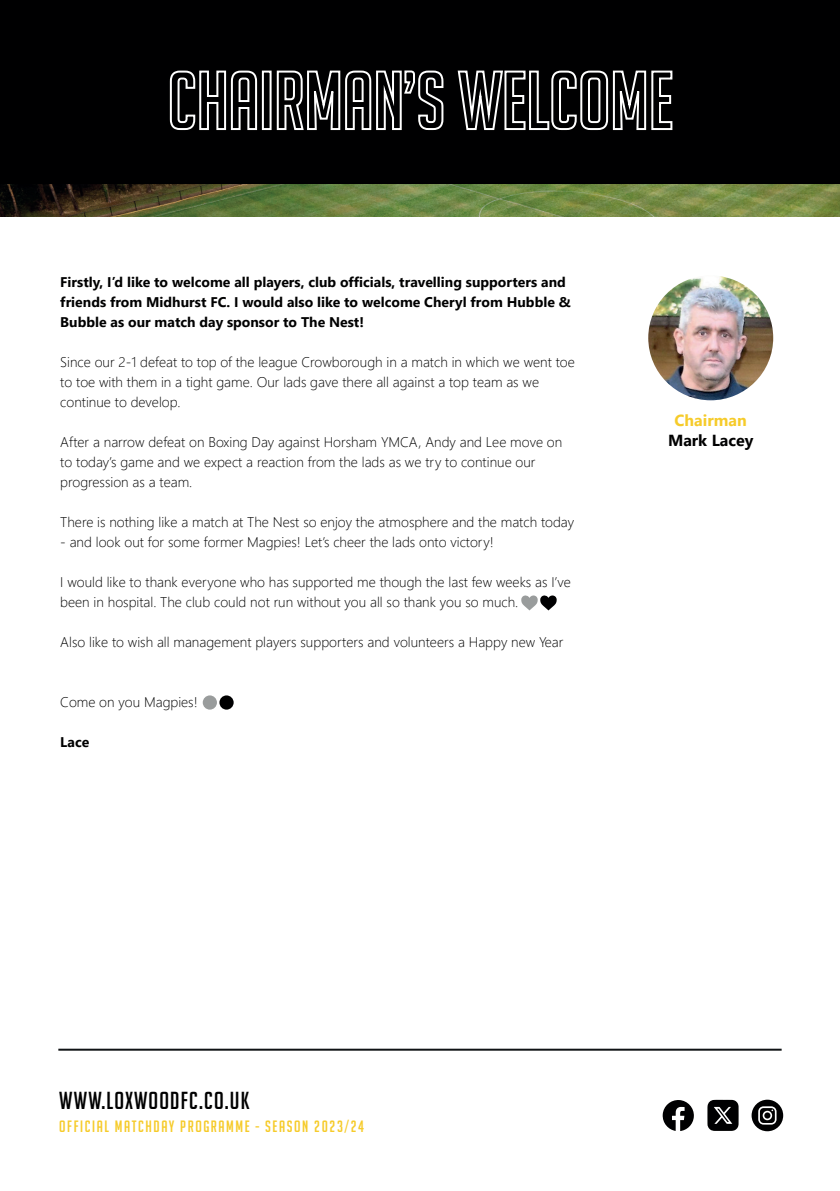
<style>
.page{position:relative;width:840px;height:1191px;background:#fff}
.page>*{position:absolute;margin:0;border:0;box-sizing:border-box;transform-origin:0 0}
.t1{font:24px "Big Noodle Titling";letter-spacing:.05em;color:#000001}
.t2{font:16px "Big Noodle Titling";letter-spacing:.1em;color:#f6cb2a}
.t3{font:700 16px "Segoe UI";color:#000001}
.t4{font:700 16px "Segoe UI";color:#f6cb2a}
.t5{font:300 14px/20px "Segoe UI";color:#000001}
.t6{font:700 14px/20px "Segoe UI";color:#000001}
</style>
<div class="page">
<img style="left:648px;top:275px;width:124px;height:125px;border-radius:62px">
<div style="left:0;top:0;width:839px;height:184px;background:#000001"></div>
<svg style="left:662px;top:1100px;width:32px;height:31px"></svg>
<svg style="left:751px;top:1099px;width:31px;height:32px"></svg>
<svg style="left:763px;top:1112px;width:7px;height:6px"></svg>
<svg style="left:707px;top:1099px;width:31px;height:32px"></svg>
<svg style="left:169px;top:70px;width:89px;height:61px"></svg>
<div style="left:262px;top:71px;width:9px;height:59px;border:2px solid #fff"></div>
<svg style="left:276px;top:70px;width:168px;height:61px"></svg>
<svg style="left:457px;top:70px;width:216px;height:61px"></svg>
<hr style="left:58px;top:1048px;width:723px;height:2px;background:#101315">
<img style="left:0;top:184px;width:839px;height:32px">
<div style="left:203px;top:695px;width:14px;height:14px;background:#999c9c;border-radius:50%"></div>
<div style="left:219px;top:695px;width:14px;height:14px;background:#000001;border-radius:50%"></div>
<svg style="left:521px;top:595px;width:35px;height:15px"></svg>
<p class="t6" style="left:60px;top:271px;width:511px">Firstly, I’d like to welcome all players, club officials, travelling supporters and friends from Midhurst FC. I would also like to welcome Cheryl from Hubble &amp;<br>Bubble as our match day sponsor to The Nest!</p>
<p class="t5" style="left:60px;top:351px;width:516px">Since our 2-1 defeat to top of the league Crowborough in a match in which we went toe to toe with them in a tight game. Our lads gave there all against a top team as we continue to develop.</p>
<p class="t5" style="left:60px;top:431px;width:503px">After a narrow defeat on Boxing Day against Horsham YMCA, Andy and Lee move on to today’s game and we expect a reaction from the lads as we try to continue our progression as a team.</p>
<p class="t5" style="left:60px;top:511px;width:515px">There is nothing like a match at The Nest so enjoy the atmosphere and the match today</p>
<p class="t5" style="left:60px;top:531px;width:434px">- and look out for some former Magpies! Let’s cheer the lads onto victory!</p>
<p class="t5" style="left:60px;top:571px;width:512px">I would like to thank everyone who has supported me though the last few weeks as I’ve been in hospital. The club could not run without you all so thank you so much.</p>
<p class="t5" style="left:60px;top:631px;width:504px">Also like to wish all management players supporters and volunteers a Happy new Year</p>
<p class="t5" style="left:60px;top:691px;width:139px">Come on you Magpies!</p>
<p class="t6" style="left:60px;top:731px;width:30px">Lace</p>
<p class="t4" style="left:674px;top:405px;width:74px">Chairman</p>
<p class="t3" style="left:667px;top:425px;width:87px">Mark Lacey</p>
<h1 class="t1" style="left:59px;top:1087px;width:192px">WWW.LOXWOODFC.CO.UK</h1>
<p class="t2" style="left:59px;top:1117px;width:306px">OFFICIAL MATCHDAY PROGRAMME - SEASON 2023/24</p>
</div>
